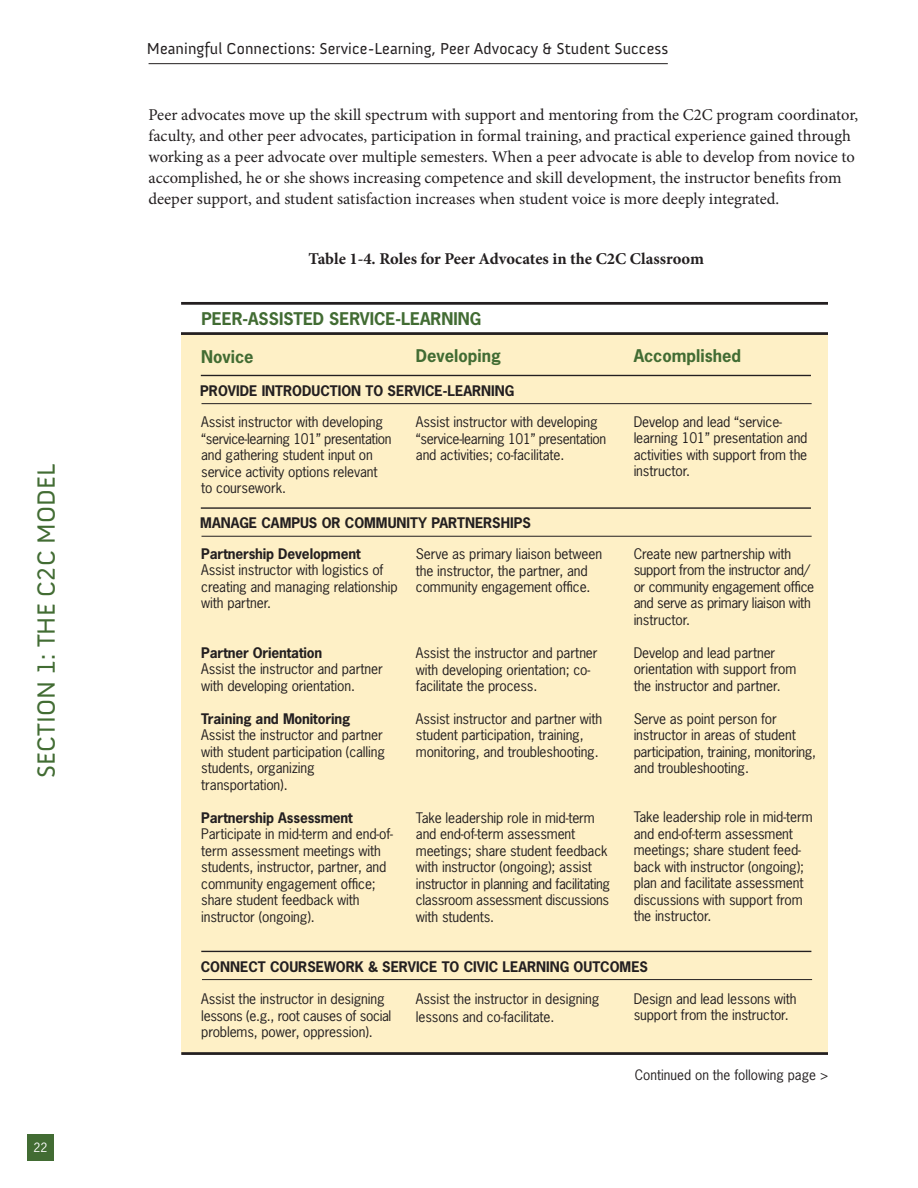
<style>
.page{position:relative;width:918px;height:1188px;background:#fff}
.page>*{position:absolute;margin:0;border:0;box-sizing:border-box;transform-origin:0 0}
.t1{font:25.5px "Anivers";letter-spacing:.005em;color:#426c33}
.t2{font:16.5px/21px "Minion Pro";color:#231f20}
.t3{font:700 16.5px "News Gothic Std";color:#426c33}
.t4{font:700 16.5px "Minion Pro";color:#231f20}
.t5{font:16.2px "Anivers";letter-spacing:.005em;color:#231f20}
.t6{font:13.8px/16.5px "News Gothic Std";letter-spacing:-.01em;color:#231f20}
.t7{font:700 13.8px "News Gothic Std";color:#231f20}
.t8{font:13.5px "News Gothic Std";color:#231f20}
.t9{font:12px "News Gothic Std";color:#fff}
</style>
<div class="page">
<hr style="left:149px;top:63px;width:519px;height:1px;background:#231f20">
<div style="left:27px;top:1134px;width:27px;height:27px;background:#426c33"></div>
<div style="left:181px;top:334px;width:647px;height:720px;background:#fef0c6"></div>
<hr style="left:201px;top:375px;width:610px;height:1px;background:#231f20">
<hr style="left:202px;top:403px;width:610px;height:1px;background:#231f20">
<hr style="left:201px;top:507px;width:610px;height:2px;background:#231f20">
<hr style="left:202px;top:536px;width:610px;height:1px;background:#231f20">
<hr style="left:201px;top:951px;width:610px;height:1px;background:#231f20">
<hr style="left:202px;top:979px;width:610px;height:1px;background:#231f20">
<hr style="left:181px;top:302px;width:647px;height:3px;background:#231f20">
<hr style="left:181px;top:332px;width:647px;height:3px;background:#231f20">
<hr style="left:181px;top:1052px;width:647px;height:3px;background:#231f20">
<h1 class="t1" style="left:32px;top:778px;width:316px;rotate:-90deg">SECTION 1: THE C2C MODEL</h1>
<p class="t9" style="left:34px;top:1140px;width:15px">22</p>
<p class="t5" style="left:147px;top:40px;width:523px">Meaningful Connections: Service-Learning, Peer Advocacy &amp; Student Success</p>
<p class="t2" style="left:148px;top:104px;width:711px">Peer advocates move up the skill spectrum with support and mentoring from the C2C program coordinator, faculty, and other peer advocates, participation in formal training, and practical experience gained through working as a peer advocate over multiple semesters. When a peer advocate is able to develop from novice to accomplished, he or she shows increasing competence and skill development, the instructor benefits from deeper support, and student satisfaction increases when student voice is more deeply integrated.</p>
<p class="t4" style="left:309px;top:247px;width:397px">Table 1-4. Roles for Peer Advocates in the C2C Classroom</p>
<p class="t3" style="left:202px;top:307px;width:281px">PEER-ASSISTED SERVICE-LEARNING</p>
<p class="t3" style="left:201px;top:346px;width:54px">Novice</p>
<p class="t3" style="left:416px;top:345px;width:86px">Developing</p>
<p class="t7" style="left:200px;top:381px;width:315px">PROVIDE INTRODUCTION TO SERVICE-LEARNING</p>
<p class="t6" style="left:201px;top:414px;width:192px">Assist instructor with developing “service-learning 101” presentation and gathering student input on service activity options relevant to coursework.</p>
<p class="t6" style="left:416px;top:414px;width:192px">Assist instructor with developing “service-learning 101” presentation and activities; co-facilitate.</p>
<p class="t7" style="left:200px;top:514px;width:332px">MANAGE CAMPUS OR COMMUNITY PARTNERSHIPS</p>
<p class="t7" style="left:201px;top:545px;width:161px">Partnership Development</p>
<p class="t6" style="left:201px;top:562px;width:198px">Assist instructor with logistics of creating and managing relationship with partner.</p>
<p class="t7" style="left:201px;top:644px;width:123px">Partner Orientation</p>
<p class="t6" style="left:201px;top:661px;width:183px">Assist the instructor and partner with developing orientation.</p>
<p class="t7" style="left:201px;top:710px;width:151px">Training and Monitoring</p>
<p class="t6" style="left:201px;top:727px;width:185px">Assist the instructor and partner with student participation (calling students, organizing transportation).</p>
<p class="t7" style="left:201px;top:808px;width:153px">Partnership Assessment</p>
<p class="t6" style="left:201px;top:826px;width:193px">Participate in mid-term and end-of&shy;term assessment meetings with students, instructor, partner, and community engagement office; share student feedback with instructor (ongoing).</p>
<p class="t6" style="left:416px;top:546px;width:188px">Serve as primary liaison between the instructor, the partner, and community engagement office.</p>
<p class="t6" style="left:416px;top:644px;width:183px">Assist the instructor and partner with developing orientation; co&shy;facilitate the process.</p>
<p class="t6" style="left:416px;top:710px;width:188px">Assist instructor and partner with student participation, training, monitoring, and troubleshooting.</p>
<p class="t6" style="left:416px;top:809px;width:196px">Take leadership role in mid-term and end-of-term assessment meetings; share student feedback with instructor (ongoing); assist instructor in planning and facilitating classroom assessment discussions with students.</p>
<p class="t3" style="left:634px;top:345px;width:109px">Accomplished</p>
<p class="t6" style="left:634px;top:413px;width:175px">Develop and lead “service&shy;learning 101” presentation and activities with support from the instructor.</p>
<p class="t6" style="left:634px;top:545px;width:182px">Create new partnership with support from the instructor and/ or community engagement office and serve as primary liaison with instructor.</p>
<p class="t6" style="left:634px;top:644px;width:164px">Develop and lead partner orientation with support from the instructor and partner.</p>
<p class="t6" style="left:634px;top:710px;width:184px">Serve as point person for instructor in areas of student participation, training, monitoring, and troubleshooting.</p>
<p class="t6" style="left:634px;top:809px;width:180px">Take leadership role in mid-term and end-of-term assessment meetings; share student feed&shy;back with instructor (ongoing); plan and facilitate assessment discussions with support from the instructor.</p>
<p class="t7" style="left:201px;top:957px;width:449px">CONNECT COURSEWORK &amp; SERVICE TO CIVIC LEARNING OUTCOMES</p>
<p class="t6" style="left:201px;top:991px;width:192px">Assist the instructor in designing lessons (e.g., root causes of social problems, power, oppression).</p>
<p class="t6" style="left:416px;top:990px;width:185px;line-height:17.9px">Assist the instructor in designing lessons and co-facilitate.</p>
<p class="t6" style="left:634px;top:990px;width:164px">Design and lead lessons with support from the instructor.</p>
<p class="t8" style="left:635px;top:1066px;width:195px">Continued on the following page &gt;</p>
</div>
